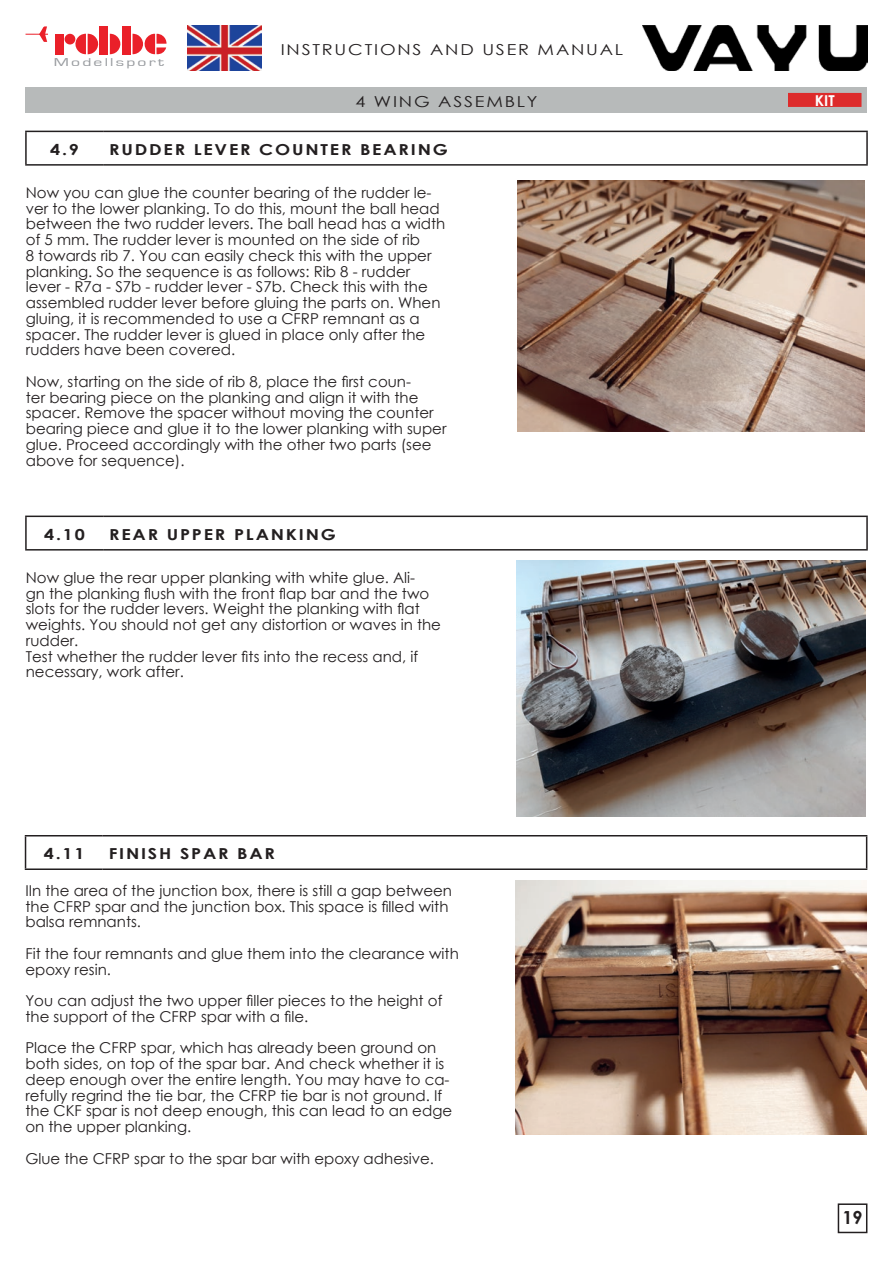
<style>
.page{position:relative;width:893px;height:1263px;background:#fff}
.page>*{position:absolute;margin:0;border:0;box-sizing:border-box;transform-origin:0 0}
.t1{font:700 18px "Century Gothic";color:#231f20}
.t2{font:700 15.15px "Century Gothic";letter-spacing:.1em;color:#231f20;scale:1.19 1}
.t3{font:15.15px "Century Gothic";letter-spacing:.1em;color:#231f20;scale:1.19 1}
.t4{font:15px/15.8px "Century Gothic";color:#231f20}
.t5{font:700 15px "Century Gothic";color:#fff}
.t6{font:11.7px "Eurostile";letter-spacing:.125em;color:#989b9f;scale:1.5 1}
</style>
<div class="page">
<div style="left:838px;top:1203px;width:29px;height:30px;border:2px solid #231f20"></div>
<div style="left:99px;top:26px;width:9px;height:28px;background:#ea2029"></div>
<div style="left:122px;top:26px;width:9px;height:28px;background:#ea2029"></div>
<div style="left:55px;top:34px;width:9px;height:20px;background:#ea2029"></div>
<svg style="left:110px;top:34px;width:11px;height:20px"></svg>
<svg style="left:75px;top:34px;width:24px;height:20px"></svg>
<div style="left:65px;top:34px;width:10px;height:11px;background:#ea2029;border-radius:50%"></div>
<svg style="left:26px;top:26px;width:22px;height:16px"></svg>
<svg style="left:133px;top:33px;width:34px;height:22px"></svg>
<img style="left:187px;top:26px;width:75px;height:45px">
<img style="left:642px;top:26px;width:225px;height:45px">
<div style="left:26px;top:87px;width:841px;height:26px;background:#b7baba"></div>
<div style="left:787px;top:92px;width:75px;height:16px;background:#dd2b2b"></div>
<div style="left:786px;top:91px;width:77px;height:17px;border:2px solid #b7baba"></div>
<hr style="left:25px;top:131px;width:78px;height:1px;background:#231f20">
<hr style="left:25px;top:132px;width:2px;height:32px;background:#231f20">
<hr style="left:103px;top:131px;width:765px;height:1px;background:#231f20">
<hr style="left:866px;top:132px;width:2px;height:32px;background:#231f20">
<hr style="left:25px;top:164px;width:78px;height:2px;background:#231f20">
<hr style="left:103px;top:164px;width:765px;height:2px;background:#231f20">
<img style="left:517px;top:180px;width:348px;height:251px">
<hr style="left:25px;top:516px;width:78px;height:1px;background:#231f20">
<hr style="left:25px;top:517px;width:2px;height:32px;background:#231f20">
<hr style="left:103px;top:516px;width:765px;height:1px;background:#231f20">
<hr style="left:866px;top:517px;width:2px;height:32px;background:#231f20">
<hr style="left:25px;top:549px;width:78px;height:1px;background:#231f20">
<hr style="left:103px;top:549px;width:765px;height:1px;background:#231f20">
<img style="left:517px;top:561px;width:348px;height:255px">
<hr style="left:25px;top:835px;width:78px;height:1px;background:#231f20">
<hr style="left:25px;top:836px;width:1px;height:32px;background:#231f20">
<hr style="left:103px;top:835px;width:764px;height:1px;background:#231f20">
<hr style="left:866px;top:836px;width:1px;height:32px;background:#231f20">
<hr style="left:25px;top:868px;width:78px;height:2px;background:#231f20">
<hr style="left:103px;top:868px;width:764px;height:2px;background:#231f20">
<img style="left:515px;top:881px;width:351px;height:254px">
<p class="t6" style="left:54px;top:55px;width:75px">Modellsport</p>
<p class="t3" style="left:281px;top:39px;width:289px">INSTRUCTIONS AND USER MANUAL</p>
<p class="t3" style="left:355px;top:91px;width:155px">4 WING ASSEMBLY</p>
<p class="t5" style="left:815px;top:89px;width:21px">KIT</p>
<p class="t2" style="left:50px;top:138px;width:26px">4.9</p>
<p class="t2" style="left:109px;top:138px;width:286px">RUDDER LEVER COUNTER BEARING</p>
<p class="t4" style="left:26px;top:184px;width:421px">Now you can glue the counter bearing of the rudder le&shy;ver to the lower planking. To do this, mount the ball head between the two rudder levers. The ball head has a width of 5 mm. The rudder lever is mounted on the side of rib<br>8 towards rib 7. You can easily check this with the upper planking. So the sequence is as follows: Rib 8 - rudder lever - R7a - S7b - rudder lever - S7b. Check this with the assembled rudder lever before gluing the parts on. When gluing, it is recommended to use a CFRP remnant as a spacer. The rudder lever is glued in place only after the rudders have been covered.</p>
<p class="t4" style="left:26px;top:373px;width:422px">Now, starting on the side of rib 8, place the first coun-<br>ter bearing piece on the planking and align it with the spacer. Remove the spacer without moving the counter bearing piece and glue it to the lower planking with super glue. Proceed accordingly with the other two parts (see above for sequence).</p>
<p class="t2" style="left:44px;top:523px;width:36px">4.10</p>
<p class="t2" style="left:109px;top:523px;width:192px">REAR UPPER PLANKING</p>
<p class="t4" style="left:26px;top:569px;width:417px">Now glue the rear upper planking with white glue. Ali-<br>gn the planking flush with the front flap bar and the two slots for the rudder levers. Weight the planking with flat weights. You should not get any distortion or waves in the rudder.<br>Test whether the rudder lever fits into the recess and, if necessary, work after.</p>
<p class="t2" style="left:44px;top:842px;width:36px">4.11</p>
<p class="t2" style="left:109px;top:842px;width:141px">FINISH SPAR BAR</p>
<p class="t4" style="left:25px;top:882px;width:428px">IIn the area of the junction box, there is still a gap between the CFRP spar and the junction box. This space is filled with balsa remnants.</p>
<p class="t4" style="left:25px;top:945px;width:435px">Fit the four remnants and glue them into the clearance with epoxy resin.</p>
<p class="t4" style="left:25px;top:992px;width:418px">You can adjust the two upper filler pieces to the height of the support of the CFRP spar with a file.</p>
<p class="t4" style="left:25px;top:1040px;width:428px">Place the CFRP spar, which has already been ground on both sides, on top of the spar bar. And check whether it is deep enough over the entire length. You may have to ca&shy;refully regrind the tie bar, the CFRP tie bar is not ground. If the CKF spar is not deep enough, this can lead to an edge on the upper planking.</p>
<p class="t4" style="left:25px;top:1150px;width:410px">Glue the CFRP spar to the spar bar with epoxy adhesive.</p>
<p class="t1" style="left:842px;top:1204px;width:22px">19</p>
</div>
